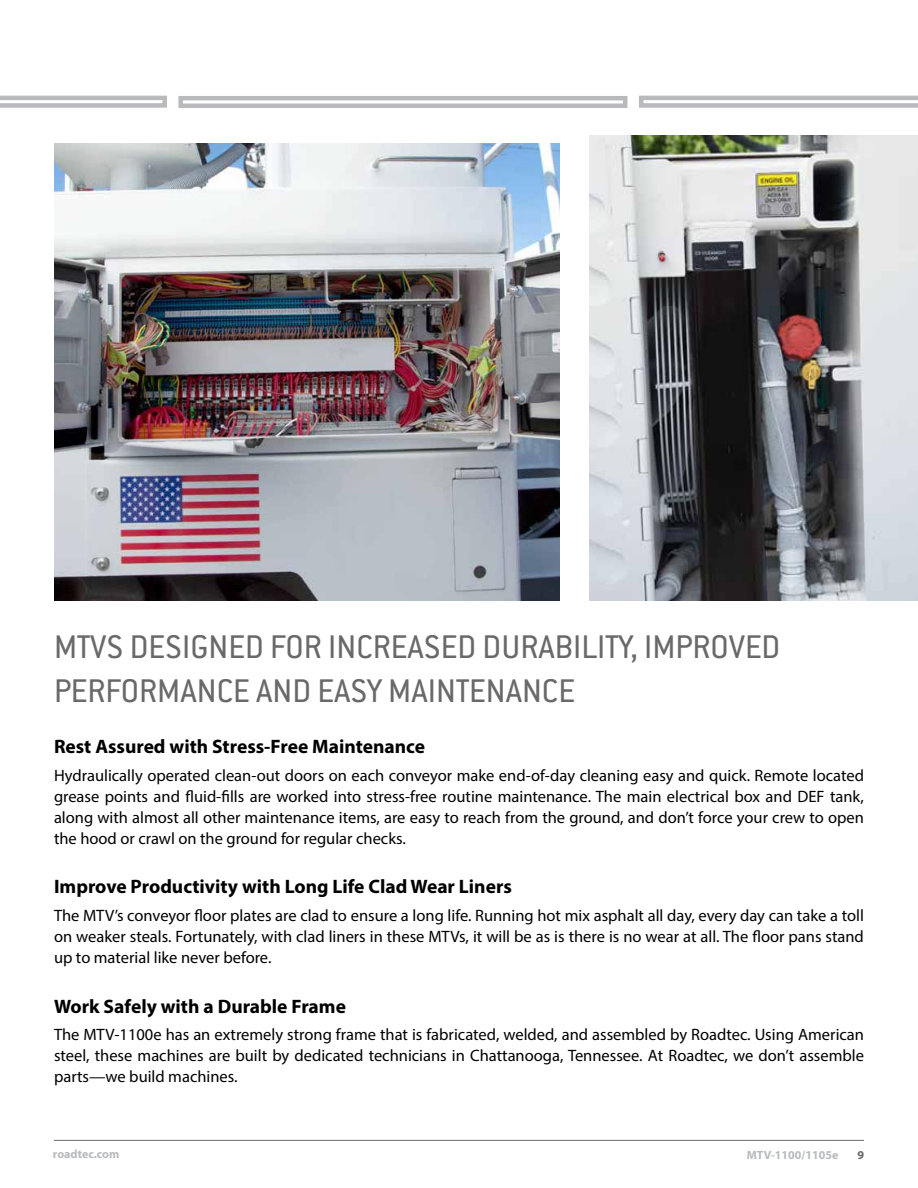
<style>
.page{position:relative;width:918px;height:1188px;background:#fff}
.page>*{position:absolute;margin:0;border:0;box-sizing:border-box;transform-origin:0 0}
.t1{font:36px/43.2px "Conduit ITC Std";color:#696969}
.t2{font:700 19.5px "Myriad Pro";color:#000}
.t3{font:16.5px/21px "Myriad Pro";color:#000;text-align:justify}
.t4{font:700 12px "Myriad Pro";color:#b8babc}
.t5{font:700 12px "Myriad Pro";color:#696969}
</style>
<div class="page">
<hr style="left:54px;top:1140px;width:810px;height:1px;background:#696969">
<svg style="left:0;top:96px;width:167px;height:12px"></svg>
<svg style="left:639px;top:96px;width:279px;height:12px"></svg>
<div style="left:178px;top:96px;width:449px;height:12px;border:5px solid #b8babc"></div>
<img style="left:54px;top:144px;width:505px;height:456px">
<img style="left:590px;top:135px;width:328px;height:465px">
<h1 class="t1" style="left:54px;top:627px;width:728px">MTVS DESIGNED FOR INCREASED DURABILITY, IMPROVED<br>PERFORMANCE AND EASY MAINTENANCE</h1>
<p class="t2" style="left:54px;top:739px;width:373px">Rest Assured with Stress-Free Maintenance</p>
<p class="t3" style="left:54px;top:766px;width:812px">Hydraulically operated clean-out doors on each conveyor make end-of-day cleaning easy and quick. Remote located grease points and fluid-fills are worked into stress-free routine maintenance. The main electrical box and DEF tank, along with almost all other maintenance items, are easy to reach from the ground, and don’t force your crew to open the hood or crawl on the ground for regular checks.</p>
<p class="t2" style="left:54px;top:879px;width:459px">Improve Productivity with Long Life Clad Wear Liners</p>
<p class="t3" style="left:54px;top:906px;width:811px">The MTV’s conveyor floor plates are clad to ensure a long life. Running hot mix asphalt all day, every day can take a toll on weaker steals. Fortunately, with clad liners in these MTVs, it will be as is there is no wear at all. The floor pans stand up to material like never before.</p>
<p class="t2" style="left:54px;top:999px;width:293px">Work Safely with a Durable Frame</p>
<p class="t3" style="left:54px;top:1026px;width:812px">The MTV-1100e has an extremely strong frame that is fabricated, welded, and assembled by Roadtec. Using American steel, these machines are built by dedicated technicians in Chattanooga, Tennessee. At Roadtec, we don’t assemble parts—we build machines.</p>
<p class="t4" style="left:53px;top:1147px;width:68px">roadtec.com</p>
<p class="t4" style="left:747px;top:1148px;width:93px">MTV-1100/1105e</p>
<p class="t5" style="left:857px;top:1150px;width:8px">9</p>
</div>
